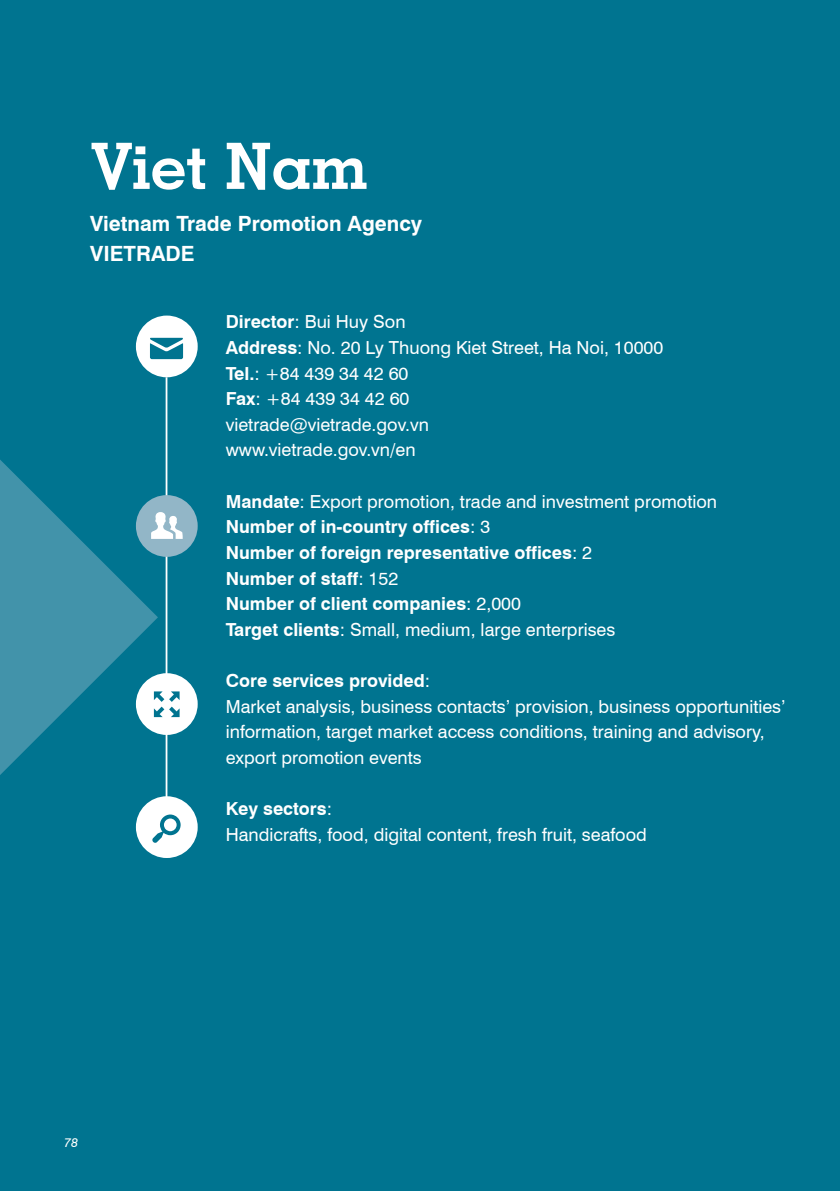
<style>
.page{position:relative;width:840px;height:1191px;background:#fff}
.page>*{position:absolute;margin:0;border:0;box-sizing:border-box;transform-origin:0 0}
.t1{font:700 64px "Geometric Slab 703 BT";color:#fff}
.t2{font:700 21px/30px "Swiss 721 BT";color:#fff}
.t3{font:18px/25.6px "Swiss 721 BT";color:#fff}
.t4{font:700 18px/25.6px "Swiss 721 BT";color:#fff}
.t5{font:italic 12.8px "Swiss 721 BT";color:#fff}
.s1{font-weight:700}
.s2{font-weight:400}
</style>
<div class="page">
<div style="left:0;top:0;width:839px;height:1191px;background:#007490"></div>
<hr style="left:165px;top:377px;width:2px;height:439px;background:#fff">
<div style="left:136px;top:673px;width:61px;height:62px;background:#fff;border-radius:50%"></div>
<div style="left:136px;top:315px;width:61px;height:62px;background:#fff;border-radius:50%"></div>
<div style="left:136px;top:495px;width:61px;height:62px;background:#92b6c7;border-radius:50%"></div>
<svg style="left:158px;top:512px;width:25px;height:27px"></svg>
<svg style="left:158px;top:338px;width:25px;height:21px"></svg>
<div style="left:136px;top:796px;width:61px;height:62px;background:#fff;border-radius:50%"></div>
<svg style="left:158px;top:814px;width:22px;height:27px"></svg>
<svg style="left:158px;top:691px;width:21px;height:26px"></svg>
<svg style="left:0;top:316px;width:158px;height:541px"></svg>
<h1 class="t1" style="left:91px;top:127px;width:278px">Viet Nam</h1>
<p class="t2" style="left:90px;top:208px;width:333px">Vietnam Trade Promotion Agency<br>VI ETRADE</p>
<p class="t3" style="left:226px;top:309px;width:439px"><span class="s1">Director</span>: Bui Huy Son<br><span class="s1">Address</span>: No. 20 Ly Thuong Kiet Street, Ha Noi, 10000<br><span class="s1">Tel.</span>: +84 439 34 42 60<br><span class="s1">Fax</span>: +84 439 34 42 60<br>vietrade@vietrade.gov.vn<br>www.vietrade.gov.vn/en</p>
<p class="t4" style="left:226px;top:488px;width:492px">Mandate<span class="s2">: Export promotion, trade and investment promotion </span>Number of in-country offices<span class="s2">: 3<br></span>Number of foreign representative offices<span class="s2">: 2<br></span>Number of staff<span class="s2">: 152<br></span>Number of client companies<span class="s2">: 2,000<br></span>Target clients<span class="s2">: Small, medium, large enterprises</span></p>
<p class="t3" style="left:226px;top:667px;width:561px"><span class="s1">Core services provided</span>:<br>Market analysis, business contacts’ provision, business opportunities’ information, target market access conditions, training and advisory, export promotion events</p>
<p class="t3" style="left:226px;top:795px;width:422px"><span class="s1">Key sectors</span>:<br>Handicrafts, food, digital content, fresh fruit, seafood</p>
<p class="t5" style="left:64px;top:1134px;width:16px">78</p>
</div>
